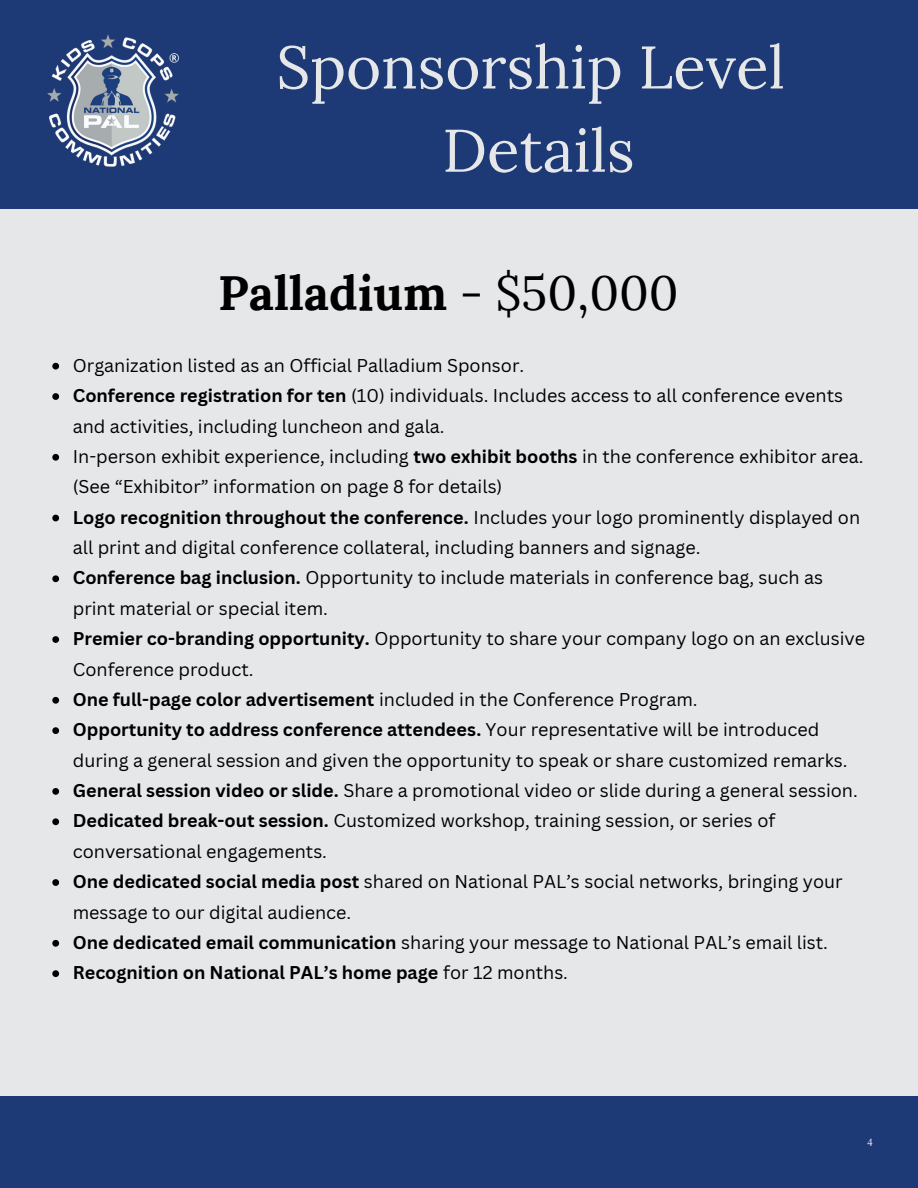
<style>
.page{position:relative;width:918px;height:1188px;background:#1d3a76}
.page>*{position:absolute;margin:0;border:0;box-sizing:border-box;transform-origin:0 0}
.t1{font:60px/83.2px "Lora";color:#e5e7e8;text-align:center}
.t2{font:700 48px "Lora";color:#000}
.t3{font:18px/30.3px "Canva Sans";color:#000}
.t4{font:700 18px "Canva Sans";color:#000}
.t5{font:10.5px "Times NRMT Pro";color:#e5e7e8}
.s1{font-weight:400}
.s2{font-weight:700}
</style>
<div class="page">
<img style="left:47px;top:34px;width:132px;height:133px">
<div style="left:0;top:209px;width:918px;height:887px;background:#e5e7e8"></div>
<svg style="left:52px;top:363px;width:7px;height:7px"></svg>
<svg style="left:52px;top:393px;width:7px;height:7px"></svg>
<svg style="left:52px;top:454px;width:7px;height:7px"></svg>
<svg style="left:52px;top:515px;width:7px;height:6px"></svg>
<svg style="left:52px;top:575px;width:7px;height:7px"></svg>
<svg style="left:52px;top:636px;width:7px;height:7px"></svg>
<svg style="left:52px;top:697px;width:7px;height:7px"></svg>
<svg style="left:52px;top:727px;width:7px;height:7px"></svg>
<svg style="left:52px;top:788px;width:7px;height:7px"></svg>
<svg style="left:52px;top:818px;width:7px;height:7px"></svg>
<svg style="left:52px;top:879px;width:7px;height:7px"></svg>
<svg style="left:52px;top:940px;width:7px;height:7px"></svg>
<svg style="left:52px;top:970px;width:7px;height:7px"></svg>
<h1 class="t1" style="left:276px;top:25px;width:510px">Sponsorship Level<br>Details</h1>
<h2 class="t2" style="left:218px;top:262px;width:462px">Palladium <span class="s1">- $50,000</span></h2>
<p class="t3" style="left:73px;top:350px;width:453px">Organization listed as an Official Palladium Sponsor.</p>
<p class="t3" style="left:73px;top:380px;width:772px"><span class="s2">Conference registration for ten</span> (10) individuals. Includes access to all conference events and activities, including luncheon and gala.</p>
<p class="t3" style="left:73px;top:441px;width:792px">In-person exhibit experience, including <span class="s2">two exhibit booths</span> in the conference exhibitor area. (See “Exhibitor” information on page 8 for details)</p>
<p class="t3" style="left:73px;top:502px;width:789px"><span class="s2">Logo recognition throughout the conference.</span> Includes your logo prominently displayed on all print and digital conference collateral, including banners and signage.</p>
<p class="t3" style="left:73px;top:562px;width:752px"><span class="s2">Conference bag inclusion.</span> Opportunity to include materials in conference bag, such as print material or special item.</p>
<p class="t3" style="left:73px;top:623px;width:794px"><span class="s2">Premier co-branding opportunity.</span> Opportunity to share your company logo on an exclusive<br>Conference product.</p>
<p class="t3" style="left:73px;top:684px;width:626px"><span class="s2">One full-page color advertisement</span> included in the Conference Program.</p>
<p class="t3" style="left:73px;top:714px;width:776px"><span class="s2">Opportunity to address conference attendees.</span> Your representative will be introduced during a general session and given the opportunity to speak or share customized remarks.</p>
<p class="t3" style="left:73px;top:775px;width:787px"><span class="s2">General session video or slide.</span> Share a promotional video or slide during a general session.</p>
<p class="t3" style="left:73px;top:805px;width:704px"><span class="s2">Dedicated break-out session.</span> Customized workshop, training session, or series of conversational engagements.</p>
<p class="t3" style="left:73px;top:866px;width:771px"><span class="s2">One dedicated social media post</span> shared on National PAL’s social networks, bringing your message to our digital audience.</p>
<p class="t3" style="left:73px;top:927px;width:757px"><span class="s2">One dedicated email communication</span> sharing your message to National PAL’s email list.</p>
<p class="t4" style="left:73px;top:960px;width:497px">Recognition on National PAL’s home page <span class="s1">for 12 months.</span></p>
<p class="t5" style="left:867px;top:1138px;width:7px">4</p>
</div>
